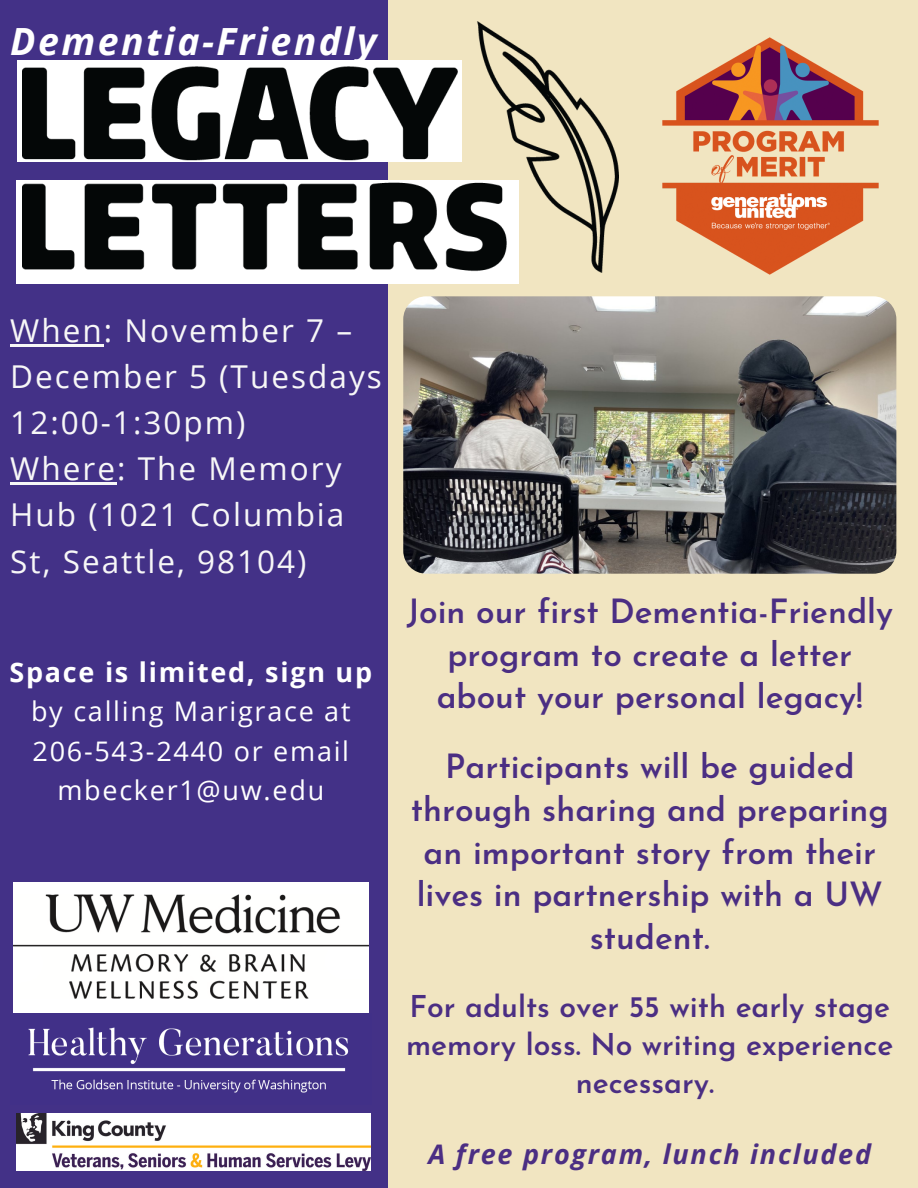
<style>
.page{position:relative;width:918px;height:1188px;background:#f1e5c1}
.page>*{position:absolute;margin:0;border:0;box-sizing:border-box;transform-origin:0 0}
.t1{font:italic 700 37.5px "Open Sans";letter-spacing:.065em;color:#fff}
.t2{font:600 33.3px/42.8px "Josefin Sans";color:#4b2e83;text-align:center}
.t3{font:31.5px/46.2px "Open Sans";letter-spacing:.065em;color:#f7f7f7}
.t4{font:600 30px/38.2px "Josefin Sans";color:#4b2e83;text-align:center}
.t5{font:27px/39.3px "Open Sans";letter-spacing:.065em;color:#fff;text-align:center}
.t6{font:italic 700 27px "Open Sans";letter-spacing:.065em;color:#4b2e83}
.s1{font-weight:700}
</style>
<div class="page">
<div style="left:0;top:0;width:387px;height:1188px;background:#433187"></div>
<img style="left:403px;top:296px;width:493px;height:278px;border-radius:23px">
<img style="left:28px;top:1027px;width:321px;height:66px">
<img style="left:16px;top:1113px;width:354px;height:57px">
<img style="left:662px;top:37px;width:217px;height:238px">
<div style="left:16px;top:180px;width:503px;height:104px;background:#fff"></div>
<img style="left:22px;top:22px;width:597px;height:251px">
<img style="left:14px;top:882px;width:354px;height:131px">
<hr style="left:10px;top:344px;width:94px;height:2px;background:#f7f7f7">
<hr style="left:10px;top:483px;width:107px;height:2px;background:#f7f7f7">
<p class="t1" style="left:10px;top:15px;width:368px">Dementia-Friendly</p>
<p class="t3" style="left:10px;top:307px;width:373px">When: November 7 –<br>December 5 (Tuesdays<br>12:00-1:30pm)</p>
<p class="t3" style="left:10px;top:445px;width:336px;text-align:justify">Where: The Memory Hub (1021 Columbia St, Seattle, 98104)</p>
<p class="t5" style="left:10px;top:652px;width:364px"><span class="s1">Space is limited, sign up </span>by calling Marigrace at<br>206-543-2440 or email mbecker1@uw.edu</p>
<p class="t2" style="left:407px;top:593px;width:488px">Join our first Dementia-Friendly program to create a letter about your personal legacy!</p>
<p class="t2" style="left:411px;top:748px;width:480px">Participants will be guided through sharing and preparing an important story from their lives in partnership with a UW student.</p>
<p class="t4" style="left:406px;top:990px;width:489px">For adults over 55 with early stage memory loss. No writing experience necessary.</p>
<p class="t6" style="left:429px;top:1135px;width:444px">A free program, lunch included</p>
</div>
